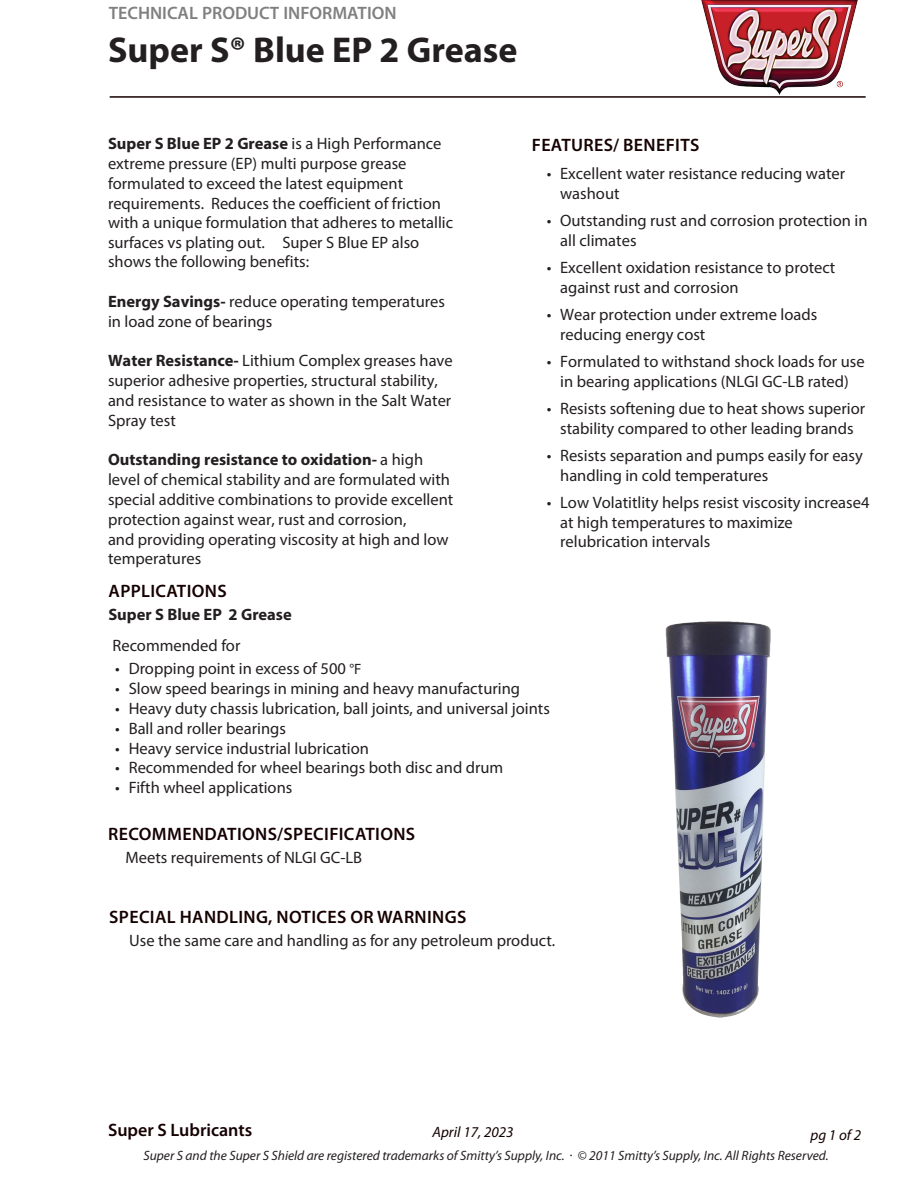
<style>
.page{position:relative;width:918px;height:1188px;background:#fff}
.page>*{position:absolute;margin:0;border:0;box-sizing:border-box;transform-origin:0 0}
.t1{font:700 36px "Myriad Pro";color:#231f20}
.t2{font:600 18px "Myriad Pro";letter-spacing:.02em;color:#160000}
.t3{font:600 18px "Myriad Pro";color:#808080}
.t4{font:600 18px "Myriad Pro";color:#160000}
.t5{font:16.5px/19.8px "Myriad Pro";color:#231f20}
.t6{font:700 16.5px "Myriad Pro";color:#231f20}
.t7{font:italic 15px "Myriad Pro";color:#160000}
.t8{font:italic 13.5px "Myriad Pro";color:#231f20}
.s1{font-weight:700}
.s2{font-size:15px}
.s3{font-style:normal}
</style>
<div class="page">
<hr style="left:110px;top:96px;width:756px;height:2px;background:#160000">
<img style="left:702px;top:0;width:156px;height:94px">
<img style="left:665px;top:621px;width:106px;height:397px">
<p class="t3" style="left:109px;top:2px;width:289px">TECHNICAL PRODUCT INFORMATION</p>
<h1 class="t1" style="left:108px;top:27px;width:411px">Super S® Blue EP 2 Grease</h1>
<p class="t5" style="left:108px;top:134px;width:347px"><span class="s1">Super S Blue EP 2 Grease</span> is a High Performance extreme pressure (EP) multi purpose grease formulated to exceed the latest equipment requirements. Reduces the coefficient of friction with a unique formulation that adheres to metallic surfaces vs plating out. Super S Blue EP also shows the following benefits:</p>
<p class="t5" style="left:108px;top:291px;width:338px"><span class="s1">Energy Savings-</span> reduce operating temperatures in load zone of bearings</p>
<p class="t5" style="left:108px;top:351px;width:346px"><span class="s1">Water Resistance-</span> Lithium Complex greases have superior adhesive properties, structural stability, and resistance to water as shown in the Salt Water Spray test</p>
<p class="t5" style="left:108px;top:450px;width:347px"><span class="s1">Outstanding resistance to oxidation-</span> a high level of chemical stability and are formulated with special additive combinations to provide excellent protection against wear, rust and corrosion,<br>and providing operating viscosity at high and low temperatures</p>
<p class="t2" style="left:532px;top:133px;width:169px">FEATURES/ BENEFITS</p>
<p class="t5" style="left:560px;top:163px;width:287px;text-indent:-13px">• Excellent water resistance reducing water washout</p>
<p class="t5" style="left:560px;top:210px;width:309px;text-indent:-13px">• Outstanding rust and corrosion protection in all climates</p>
<p class="t5" style="left:560px;top:257px;width:277px;text-indent:-13px">• Excellent oxidation resistance to protect against rust and corrosion</p>
<p class="t5" style="left:560px;top:304px;width:259px;text-indent:-13px">• Wear protection under extreme loads reducing energy cost</p>
<p class="t5" style="left:547px;top:352px;width:320px;text-align:center">• Formulated to withstand shock loads for use in bearing applications (NLGI GC-LB rated)</p>
<p class="t5" style="left:547px;top:399px;width:320px;text-align:center">• Resists softening due to heat shows superior stability compared to other leading brands</p>
<p class="t5" style="left:560px;top:446px;width:304px;line-height:19px;text-indent:-13px">• Resists separation and pumps easily for easy handling in cold temperatures</p>
<p class="t5" style="left:560px;top:492px;width:311px;text-indent:-13px">• Low Volatitlity helps resist viscosity increase4 at high temperatures to maximize relubrication intervals</p>
<p class="t2" style="left:109px;top:579px;width:120px">APPLICATIONS</p>
<p class="t6" style="left:108px;top:603px;width:185px">Super S Blue EP 2 Grease</p>
<p class="t5" style="left:112px;top:635px;width:129px">Recommended for</p>
<p class="t5" style="left:115px;top:659px;width:248px">• Dropping point in excess of 500 <span class="s2">°F</span></p>
<p class="t5" style="left:115px;top:678px;width:406px">• Slow speed bearings in mining and heavy manufacturing</p>
<p class="t5" style="left:115px;top:698px;width:436px">• Heavy duty chassis lubrication, ball joints, and universal joints</p>
<p class="t5" style="left:115px;top:718px;width:172px">• Ball and roller bearings</p>
<p class="t5" style="left:115px;top:738px;width:255px">• Heavy service industrial lubrication</p>
<p class="t5" style="left:115px;top:758px;width:390px">• Recommended for wheel bearings both disc and drum</p>
<p class="t5" style="left:115px;top:777px;width:179px">• Fifth wheel applications</p>
<p class="t2" style="left:108px;top:823px;width:202px">RECOMMENDATIONS/SPECIFICA</p>
<p class="t2" style="left:365px;top:823px;width:21px">TIONS</p>
<p class="t5" style="left:125px;top:848px;width:238px">Meets requirements of NLGI GC-LB</p>
<p class="t2" style="left:109px;top:905px;width:359px">SPECIAL HANDLING, NOTICES OR WARNINGS</p>
<p class="t5" style="left:129px;top:930px;width:427px">Use the same care and handling as for any petroleum product.</p>
<p class="t4" style="left:108px;top:1118px;width:146px">SUPER S LUBRICANTS</p>
<p class="t7" style="left:433px;top:1123px;width:82px">April 17, 2023</p>
<p class="t7" style="left:810px;top:1125px;width:52px">pg 1 of 2</p>
<p class="t8" style="left:143px;top:1147px;width:687px">Super S and the Super S Shield are registered trademarks of Smitty’s Supply, Inc. <span class="s3">·</span> © 2011 Smitty’s Supply, Inc. All Rights Reserved.</p>
</div>
